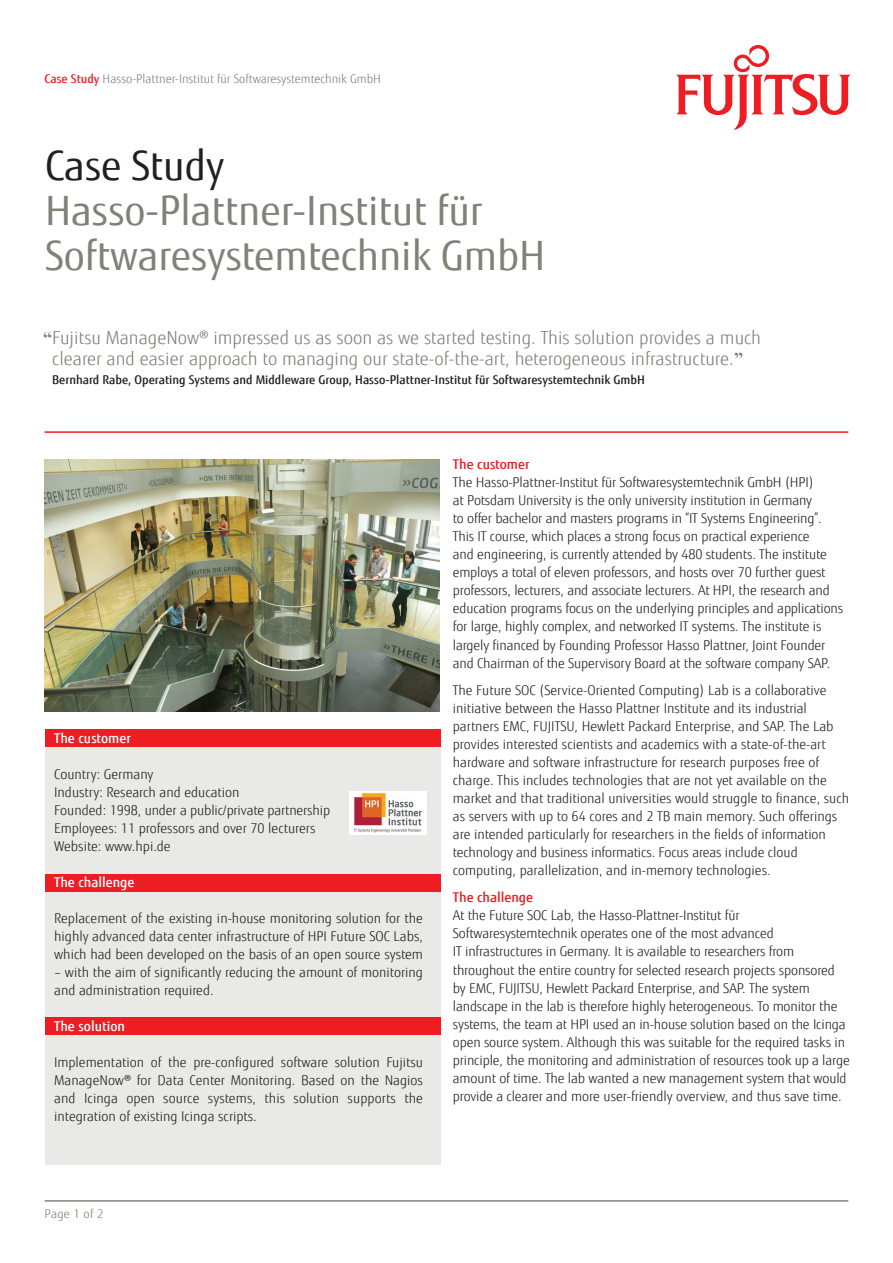
<style>
.page{position:relative;width:893px;height:1263px;background:#fff}
.page>*{position:absolute;margin:0;border:0;box-sizing:border-box;transform-origin:0 0}
.t1{font:40.5px/45px "Fujitsu Sans";color:#818178}
.t2{font:40.5px "Fujitsu Sans";color:#231f20}
.copy{font:300 18px/21px "Fujitsu Sans";color:#818178;text-align:center}
.copy-2{font:300 13.5px/18px "Fujitsu Sans";letter-spacing:-.01em;color:#231f20}
.copy-3{font:500 13.5px "Fujitsu Sans";color:#fff}
.copy-4{font:500 13.5px "Fujitsu Sans";color:#ee1d23}
.copy-5{font:500 12px "Fujitsu Sans";color:#231f20}
.copy-6{font:300 12px "Fujitsu Sans";color:#818178}
.s1{font-weight:500;color:#ee1d23}
.s2{font-family:"Times New Roman";font-weight:700}
</style>
<div class="page">
<div style="left:45px;top:729px;width:395px;height:435px;background:#e9e9e8"></div>
<svg style="left:676px;top:45px;width:175px;height:85px"></svg>
<hr style="left:45px;top:431px;width:803px;height:2px;background:#ee1d23">
<hr style="left:45px;top:1200px;width:803px;height:2px;background:#818178">
<img style="left:45px;top:459px;width:394px;height:252px">
<div style="left:46px;top:729px;width:395px;height:18px;background:#ee1d23"></div>
<div style="left:46px;top:874px;width:395px;height:18px;background:#ee1d23"></div>
<div style="left:46px;top:1017px;width:395px;height:18px;background:#ee1d23"></div>
<img style="left:349px;top:792px;width:77px;height:42px">
<p class="copy-6" style="left:45px;top:72px;width:338px"><span class="s1">Case Study</span> Hasso-Plattner-Institut für Softwaresystemtechnik GmbH</p>
<p class="t2" style="left:45px;top:141px;width:181px">Case Study</p>
<p class="t1" style="left:45px;top:189px;width:502px">Hasso-Plattner-Institut für<br>Softwaresystemtechnik GmbH</p>
<p class="copy" style="left:43px;top:327px;width:719px"><span class="s2">“</span>Fujitsu ManageNow® impressed us as soon as we started testing. This solution provides a much clearer and easier approach to managing our state-of-the-art, heterogeneous infrastructure.<span class="s2">”</span></p>
<p class="copy-5" style="left:52px;top:372px;width:594px">Bernhard Rabe, Operating Systems and Middleware Group, Hasso-Plattner-Institut für Softwaresystemtechnik GmbH</p>
<p class="copy-3" style="left:54px;top:730px;width:78px">The customer</p>
<p class="copy-2" style="left:54px;top:765px;width:101px">Country: Germany</p>
<p class="copy-2" style="left:54px;top:783px;width:187px">Industry: Research and education</p>
<p class="copy-2" style="left:54px;top:801px;width:278px">Founded: 1998, under a public/private partnership</p>
<p class="copy-2" style="left:54px;top:819px;width:263px">Employees: 11 professors and over 70 lecturers</p>
<p class="copy-2" style="left:54px;top:837px;width:118px">Website: www.hpi.de</p>
<p class="copy-3" style="left:54px;top:874px;width:82px">The challenge</p>
<p class="copy-2" style="left:54px;top:909px;width:370px;text-align:justify">Replacement of the existing in-house monitoring solution for the highly advanced data center infrastructure of HPI Future SOC Labs, which had been developed on the basis of an open source system</p>
<p class="copy-2" style="left:54px;top:963px;width:370px">– with the aim of significantly reducing the amount of monitoring and administration required.</p>
<p class="copy-3" style="left:54px;top:1018px;width:72px">The solution</p>
<p class="copy-2" style="left:54px;top:1053px;width:370px;text-align:justify">Implementation of the pre-configured software solution Fujitsu ManageNow® for Data Center Monitoring. Based on the Nagios and Icinga open source systems, this solution supports the integration of existing Icinga scripts.</p>
<p class="copy-4" style="left:453px;top:456px;width:78px">The customer</p>
<p class="copy-2" style="left:453px;top:473px;width:392px">The Hasso-Plattner-Institut für Softwaresystemtechnik GmbH (HPI)<br>at Potsdam University is the only university institution in Germany<br>to offer bachelor and masters programs in “IT Systems Engineering”.<br>This IT course, which places a strong focus on practical experience<br>and engineering, is currently attended by 480 students. The institute employs a total of eleven professors, and hosts over 70 further guest professors, lecturers, and associate lecturers. At HPI, the research and education programs focus on the underlying principles and applications for large, highly complex, and networked IT systems. The institute is largely financed by Founding Professor Hasso Plattner, Joint Founder and Chairman of the Supervisory Board at the software company SAP.</p>
<p class="copy-2" style="left:453px;top:681px;width:398px">The Future SOC (Service-Oriented Computing) Lab is a collaborative initiative between the Hasso Plattner Institute and its industrial partners EMC, FUJITSU, Hewlett Packard Enterprise, and SAP. The Lab provides interested scientists and academics with a state-of-the-art hardware and software infrastructure for research purposes free of charge. This includes technologies that are not yet available on the market and that traditional universities would struggle to finance, such as servers with up to 64 cores and 2 TB main memory. Such offerings are intended particularly for researchers in the fields of information technology and business informatics. Focus areas include cloud computing, parallelization, and in-memory technologies.</p>
<p class="copy-4" style="left:453px;top:889px;width:82px">The challenge</p>
<p class="copy-2" style="left:453px;top:907px;width:398px">At the Future SOC Lab, the Hasso-Plattner-Institut für Softwaresystemtechnik operates one of the most advanced<br>IT infrastructures in Germany. It is available to researchers from throughout the entire country for selected research projects sponsored by EMC, FUJITSU, Hewlett Packard Enterprise, and SAP. The system landscape in the lab is therefore highly heterogeneous. To monitor the systems, the team at HPI used an in-house solution based on the Icinga open source system. Although this was suitable for the required tasks in principle, the monitoring and administration of resources took up a large amount of time. The lab wanted a new management system that would provide a clearer and more user-friendly overview, and thus save time.</p>
<p class="copy-6" style="left:45px;top:1207px;width:60px">Page 1 of 2</p>
</div>
